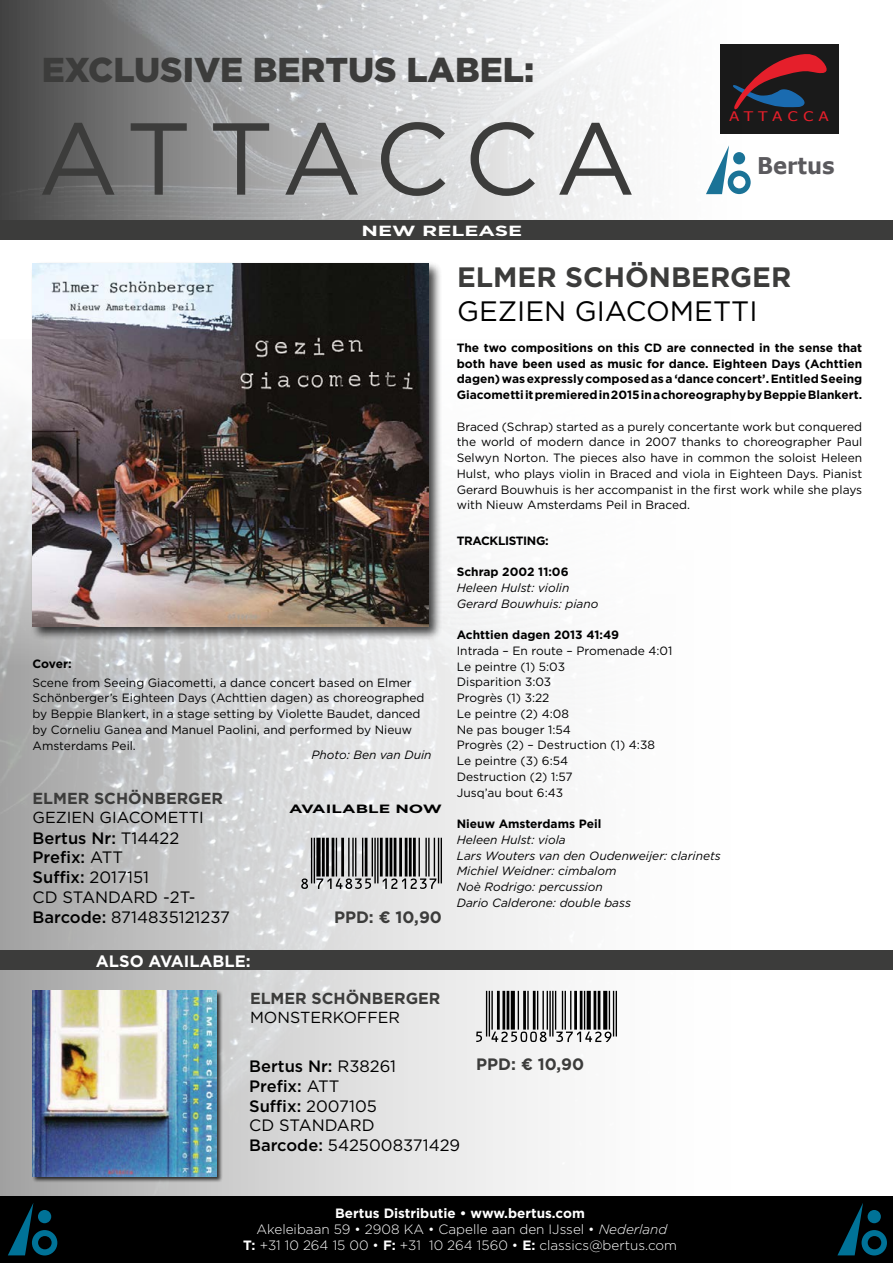
<style>
.page{position:relative;width:893px;height:1263px;background:#fff}
.page>*{position:absolute;margin:0;border:0;box-sizing:border-box;transform-origin:0 0}
.t1{font:102px "Gotham";letter-spacing:.13em;color:#3c3c3b}
.t2{font:900 34.5px "Gotham";color:#3c3c3b}
.t3{font:700 28.05px "Gotham";color:#3c3c3b}
.t4{font:28.05px "Gotham";color:#000}
.t5{font:700 22.95px "Verdana";color:#5b5a5e;scale:.92 1}
.t6{font:16.5px/19.8px "Gotham";color:#000}
.t7{font:700 16.5px "Gotham";color:#3c3c3b}
.t8{font:700 16.5px "Gotham";color:#fff}
.t9{font:700 16.05px "Gotham";color:#3c3c3b}
.t10{font:16.05px "Gotham";color:#000}
.t11{font:700 14.7px "Gotham";color:#fff;scale:1.43 1}
.t12{font:300 13.5px/16.2px "Gotham";color:#fff;text-align:center}
.t13{font:13.2px "Tahoma";letter-spacing:.325em;color:#e30613;scale:1.23 1}
.t14{font:12px/15.8px "Gotham";color:#000}
.t15{font:700 12px/15.8px "Gotham";color:#000;text-align:justify}
.t16{font:italic 12px/15.8px "Gotham";color:#000}
.t17{font:700 12px "Gotham";letter-spacing:-.03em;color:#000}
.t18{font:700 12px "Gotham";color:#000;scale:1.43 1}
.s1{font-weight:500}
.s2{font-weight:700}
.s3{font-style:italic}
</style>
<div class="page">
<img style="left:0;top:665px;width:893px;height:532px">
<img style="left:0;top:0;width:893px;height:221px">
<div style="left:720px;top:44px;width:119px;height:90px;background:#1a1a1a"></div>
<svg style="left:733px;top:54px;width:94px;height:56px"></svg>
<svg style="left:706px;top:145px;width:45px;height:49px"></svg>
<div style="left:0;top:950px;width:893px;height:19px;background:#3c3c3b"></div>
<div style="left:30px;top:261px;width:412px;height:379px;background:#000;opacity:.75"></div>
<img style="left:33px;top:264px;width:395px;height:362px">
<div style="left:32px;top:990px;width:191px;height:193px;background:#000;opacity:.75"></div>
<img style="left:33px;top:991px;width:184px;height:185px">
<svg style="left:301px;top:838px;width:141px;height:51px;background:#8a8a8b"></svg>
<svg style="left:476px;top:991px;width:141px;height:51px"></svg>
<div style="left:0;top:1197px;width:893px;height:66px;background:#000"></div>
<svg style="left:837px;top:1203px;width:50px;height:52px"></svg>
<svg style="left:8px;top:1203px;width:49px;height:52px"></svg>
<div style="left:0;top:221px;width:893px;height:19px;background:#3c3c3b"></div>
<h2 class="t2" style="left:42px;top:46px;width:494px">EXCLUSIVE BERTUS LABEL:</h2>
<h1 class="t1" style="left:38px;top:93px;width:599px">ATTACCA</h1>
<p class="t11" style="left:362px;top:221px;width:114px">NEW RELEASE</p>
<p class="t13" style="left:729px;top:108px;width:82px">ATTACCA</p>
<h3 class="t5" style="left:757px;top:149px;width:86px">Bertus</h3>
<p class="t15" style="left:33px;top:656px;width:41px">Cover:</p>
<p class="t14" style="left:33px;top:674px;width:393px">Scene from Seeing Giacometti, a dance concert based on Elmer Schönberger’s Eighteen Days (Achttien dagen) as choreographed by Beppie Blankert, in a stage setting by Violette Baudet, danced by Corneliu Ganea and Manuel Paolini, and performed by Nieuw Amsterdams Peil.</p>
<p class="t16" style="left:311px;top:746px;width:122px">Photo: Ben van Duin</p>
<h3 class="t9" style="left:33px;top:787px;width:192px">ELMER SCHÖNBERGER</h3>
<h3 class="t10" style="left:33px;top:807px;width:173px">GEZIEN GIACOMETTI</h3>
<h3 class="t6" style="left:33px;top:827px;width:199px"><span class="s1">Bertus Nr:</span> T14422<br><span class="s1">Prefix:</span> ATT<br><span class="s1">Suffix:</span> 2017151<br>CD STANDARD -2T-<br><span class="s1">Barcode:</span> 8714835121237</h3>
<h3 class="t8" style="left:96px;top:950px;width:156px">ALSO AVAILABLE:</h3>
<p class="t18" style="left:289px;top:801px;width:108px">AVAILABLE NOW</p>
<h3 class="t7" style="left:334px;top:906px;width:109px">PPD: € 10,90</h3>
<h3 class="t9" style="left:250px;top:988px;width:192px">ELMER SCHÖNBERGER</h3>
<h3 class="t10" style="left:250px;top:1007px;width:152px">MONSTERKOFFER</h3>
<h3 class="t3" style="left:457px;top:259px;width:336px">ELMER SCHÖNBERGER</h3>
<h3 class="t4" style="left:457px;top:293px;width:302px">GEZIEN GIACOMETTI</h3>
<p class="t15" style="left:457px;top:340px;width:407px">The two compositions on this CD are connected in the sense that both have been used as music for dance. Eighteen Days (Achttien dagen) was expressly composed as a ‘dance concert’. Entitled Seeing Giacometti it premiered in 2015 in a choreography by Beppie Blankert.</p>
<p class="t14" style="left:457px;top:418px;width:407px;text-align:justify">Braced (Schrap) started as a purely concertante work but conquered the world of modern dance in 2007 thanks to choreographer Paul Selwyn Norton. The pieces also have in common the soloist Heleen Hulst, who plays violin in Braced and viola in Eighteen Days. Pianist Gerard Bouwhuis is her accompanist in the first work while she plays with Nieuw Amsterdams Peil in Braced.</p>
<p class="t17" style="left:457px;top:532px;width:93px">TRACKLISTING:</p>
<p class="t15" style="left:457px;top:564px;width:113px">Schrap 2002 11:06</p>
<p class="t16" style="left:457px;top:580px;width:143px">Heleen Hulst: violin<br>Gerard Bouwhuis: piano</p>
<p class="t15" style="left:457px;top:627px;width:164px">Achttien dagen 2013 41:49</p>
<p class="t14" style="left:457px;top:643px;width:217px">Intrada – En route – Promenade 4:01<br>Le peintre (1) 5:03<br>Disparition 3:03<br>Progrès (1) 3:22<br>Le peintre (2) 4:08<br>Ne pas bouger 1:54<br>Progrès (2) – Destruction (1) 4:38<br>Le peintre (3) 6:54<br>Destruction (2) 1:57<br>Jusq’au bout 6:43</p>
<p class="t15" style="left:457px;top:816px;width:146px">Nieuw Amsterdams Peil</p>
<p class="t16" style="left:457px;top:831px;width:266px">Heleen Hulst: viola<br>Lars Wouters van den Oudenweijer: clarinets<br>Michiel Weidner: cimbalom<br>Noè Rodrigo: percussion<br>Dario Calderone: double bass</p>
<h3 class="t6" style="left:249px;top:1056px;width:213px"><span class="s1">Bertus Nr:</span> R38261<br><span class="s1">Prefix:</span> ATT<br><span class="s1">Suffix:</span> 2007105<br>CD STANDARD<br><span class="s1">Barcode:</span> 5425008371429</h3>
<h3 class="t7" style="left:476px;top:1053px;width:109px">PPD: € 10,90</h3>
<p class="t12" style="left:243px;top:1204px;width:435px"><span class="s2">Bertus Distributie • www.bertus.com<br></span>Akeleibaan 59 • 2908 KA • Capelle aan den IJssel • <span class="s3">Nederland<br></span><span class="s2">T:</span> +31 10 264 15 00 • <span class="s2">F:</span> +31 10 264 1560 • <span class="s2">E:</span> classics@bertus.com</p>
</div>
